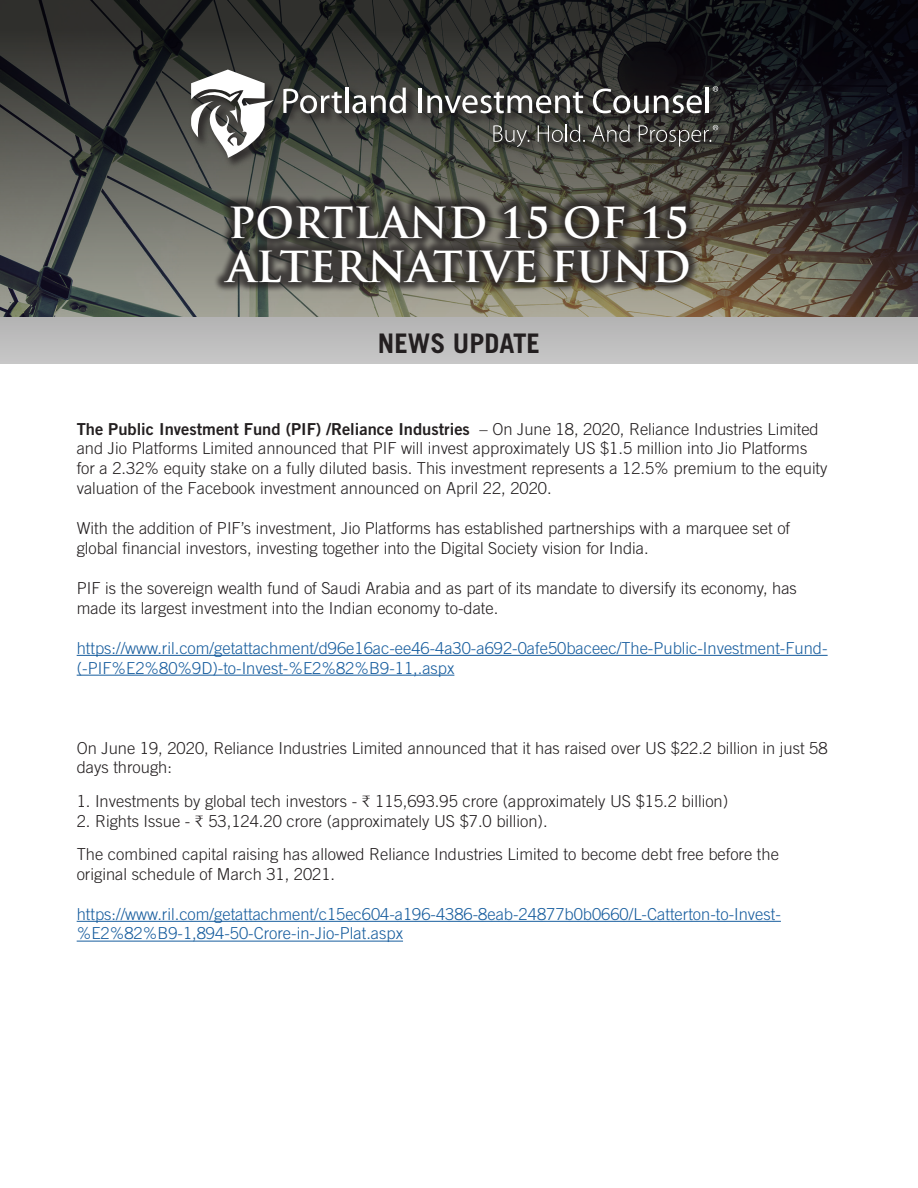
<style>
.page{position:relative;width:918px;height:1188px;background:#fff}
.page>*{position:absolute;margin:0;border:0;box-sizing:border-box;transform-origin:0 0}
.t1{font:700 41.7px "Trajan Pro";color:#fff}
.t2{font:700 27px "Trade Gothic";color:#231f20}
.t3{font:300 16.5px/19.8px "Trade Gothic";color:#231f20}
.t4{font:300 16.5px/19.8px "Trade Gothic";color:#175d9e}
.s1{font-family:"Trade Gothic Bold Two";font-weight:400}
.s2{font-family:"Helvetica Neue"}
</style>
<div class="page">
<hr style="left:77px;top:655px;width:751px;height:1px;background:#175d9e">
<hr style="left:77px;top:675px;width:377px;height:1px;background:#175d9e">
<hr style="left:77px;top:921px;width:704px;height:1px;background:#175d9e">
<hr style="left:77px;top:941px;width:326px;height:1px;background:#175d9e">
<svg style="left:0;top:0;width:918px;height:364px;background:#5b5a57"></svg>
<div style="left:213px;top:195px;width:486px;height:98px;background:#231f20;opacity:.75"></div>
<div style="left:188px;top:67px;width:542px;height:102px;background:#231f20;opacity:.75"></div>
<svg style="left:191px;top:70px;width:83px;height:88px"></svg>
<svg style="left:283px;top:89px;width:59px;height:24px"></svg>
<hr style="left:345px;top:88px;width:4px;height:25px;background:#fff">
<svg style="left:352px;top:88px;width:54px;height:25px"></svg>
<hr style="left:419px;top:89px;width:3px;height:24px;background:#fff">
<svg style="left:427px;top:92px;width:156px;height:21px"></svg>
<svg style="left:593px;top:88px;width:109px;height:25px"></svg>
<hr style="left:706px;top:88px;width:3px;height:25px;background:#fff">
<svg style="left:493px;top:125px;width:37px;height:22px"></svg>
<svg style="left:538px;top:125px;width:47px;height:17px"></svg>
<svg style="left:592px;top:125px;width:38px;height:17px"></svg>
<svg style="left:639px;top:125px;width:79px;height:21px;background:#504f4b"></svg>
<svg style="left:713px;top:86px;width:5px;height:6px"></svg>
<p class="t1" style="left:228px;top:197px;width:463px">PORTLAND 15 OF 15</p>
<p class="t1" style="left:227px;top:241px;width:466px">ALTERNATIVE FUND</p>
<p class="t2" style="left:378px;top:327px;width:164px">NEWS UPDATE</p>
<p class="t3" style="left:77px;top:419px;width:752px"><span class="s1">The Public Investment Fund (PIF) /Reliance Industries</span> – On June 18, 2020, Reliance Industries Limited and Jio Platforms Limited announced that PIF will invest approximately US $1.5 million into Jio Platforms for a 2.32% equity stake on a fully diluted basis. This investment represents a 12.5% premium to the equity valuation of the Facebook investment announced on April 22, 2020.</p>
<p class="t3" style="left:77px;top:518px;width:715px">With the addition of PIF’s investment, Jio Platforms has established partnerships with a marquee set of global financial investors, investing together into the Digital Society vision for India.</p>
<p class="t3" style="left:77px;top:578px;width:722px">PIF is the sovereign wealth fund of Saudi Arabia and as part of its mandate to diversify its economy, has made its largest investment into the Indian economy to-date.</p>
<p class="t4" style="left:77px;top:638px;width:752px">https://www.ril.com/getattachment/d96e16ac-ee46-4a30-a692-0afe50baceec/The-Public-Investment-Fund-(-PIF%E2%80%9D)-to-Invest-%E2%82%B9-11,.aspx</p>
<p class="t3" style="left:77px;top:738px;width:752px">On June 19, 2020, Reliance Industries Limited announced that it has raised over US $22.2 billion in just 58 days through:</p>
<p class="t3" style="left:77px;top:791px;width:653px">1. Investments by global tech investors - <span class="s2">₹</span> 115,693.95 crore (approximately US $15.2 billion)</p>
<p class="t3" style="left:77px;top:811px;width:473px">2. Rights Issue - <span class="s2">₹</span> 53,124.20 crore (approximately US $7.0 billion).</p>
<p class="t3" style="left:77px;top:844px;width:704px">The combined capital raising has allowed Reliance Industries Limited to become debt free before the original schedule of March 31, 2021.</p>
<p class="t4" style="left:77px;top:904px;width:706px">https://www.ril.com/getattachment/c15ec604-a196-4386-8eab-24877b0b0660/L-Catterton-to-Invest-%E2%82%B9-1,894-50-Crore-in-Jio-Plat.aspx</p>
</div>
